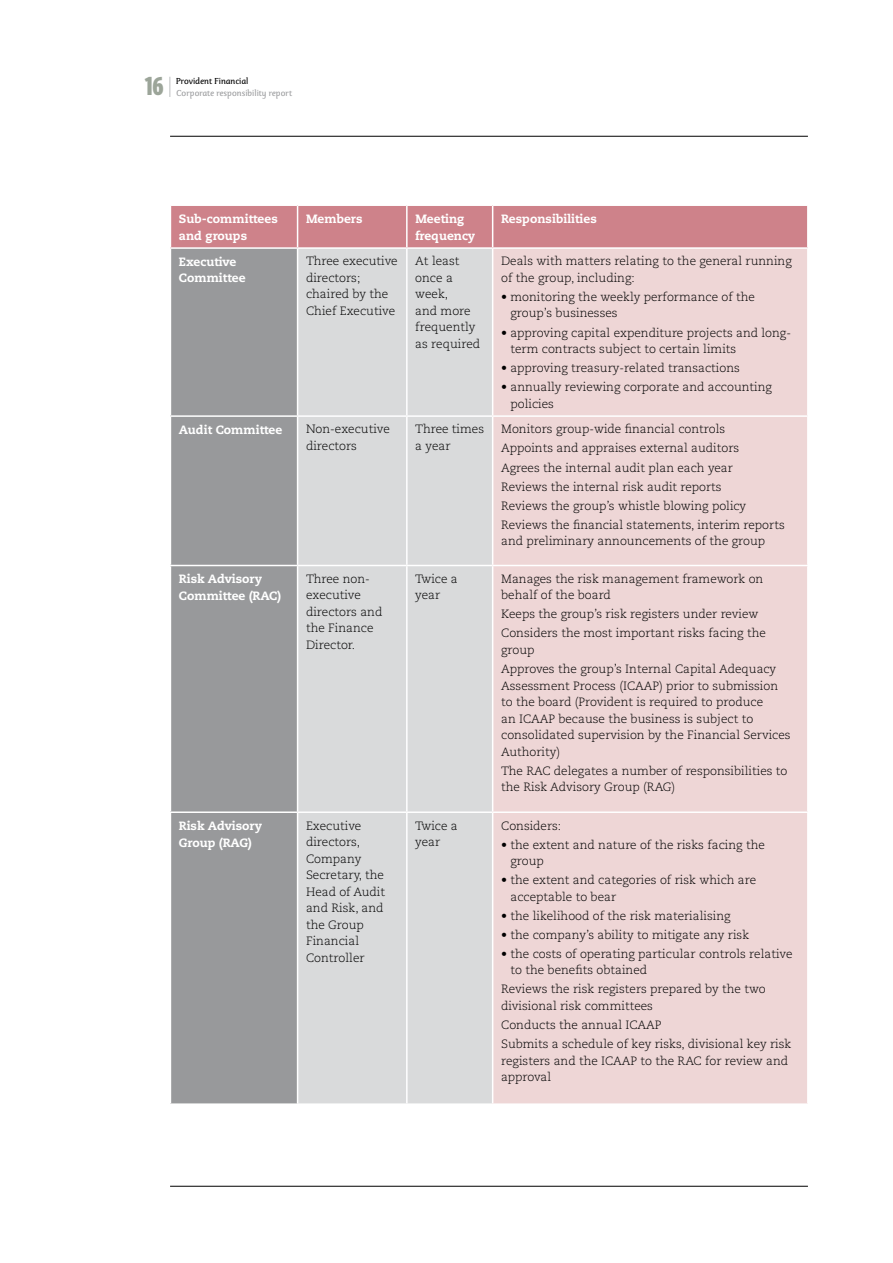
<style>
.page{position:relative;width:893px;height:1263px;background:#fff}
.page>*{position:absolute;margin:0;border:0;box-sizing:border-box;transform-origin:0 0}
.t1{font:25.5px "Leitura Headline Sans";color:#9ca599}
.t2{font:300 12px/16.5px "Caecilia";color:#000}
.t3{font:800 12px/16.5px "Caecilia";color:#fff}
.t4{font:9.75px "Sassoon";color:#9c9d9f}
.t5{font:9.75px "Sassoon";color:#000}
</style>
<div class="page">
<svg style="left:169px;top:77px;width:1px;height:20px"></svg>
<hr style="left:170px;top:136px;width:638px;height:1px;background:#000">
<hr style="left:170px;top:1186px;width:638px;height:1px;background:#000">
<div style="left:170px;top:205px;width:128px;height:43px;background:#ce828a"></div>
<div style="left:298px;top:205px;width:109px;height:43px;background:#ce828a"></div>
<div style="left:407px;top:205px;width:86px;height:43px;background:#ce828a"></div>
<div style="left:493px;top:205px;width:315px;height:43px;background:#ce828a"></div>
<div style="left:170px;top:248px;width:128px;height:168px;background:#98999b"></div>
<div style="left:170px;top:416px;width:128px;height:149px;background:#98999b"></div>
<div style="left:170px;top:565px;width:128px;height:247px;background:#98999b"></div>
<div style="left:170px;top:812px;width:128px;height:292px;background:#98999b"></div>
<div style="left:298px;top:248px;width:109px;height:168px;background:#d9dadb"></div>
<div style="left:407px;top:248px;width:86px;height:168px;background:#d9dadb"></div>
<div style="left:298px;top:416px;width:109px;height:149px;background:#d9dadb"></div>
<div style="left:407px;top:416px;width:86px;height:149px;background:#d9dadb"></div>
<div style="left:298px;top:565px;width:109px;height:247px;background:#d9dadb"></div>
<div style="left:407px;top:565px;width:86px;height:247px;background:#d9dadb"></div>
<div style="left:298px;top:812px;width:109px;height:292px;background:#d9dadb"></div>
<div style="left:407px;top:812px;width:86px;height:292px;background:#d9dadb"></div>
<div style="left:493px;top:248px;width:315px;height:168px;background:#eed6d6"></div>
<div style="left:493px;top:416px;width:315px;height:149px;background:#eed6d6"></div>
<div style="left:493px;top:565px;width:315px;height:247px;background:#eed6d6"></div>
<div style="left:493px;top:812px;width:315px;height:292px;background:#eed6d6"></div>
<hr style="left:170px;top:204px;width:128px;height:2px;background:#fff">
<hr style="left:170px;top:206px;width:1px;height:41px;background:#fff">
<hr style="left:298px;top:204px;width:109px;height:2px;background:#fff">
<hr style="left:297px;top:206px;width:1px;height:41px;background:#fff">
<hr style="left:407px;top:204px;width:86px;height:2px;background:#fff">
<hr style="left:406px;top:206px;width:2px;height:41px;background:#fff">
<hr style="left:493px;top:204px;width:316px;height:2px;background:#fff">
<hr style="left:492px;top:206px;width:1px;height:41px;background:#fff">
<hr style="left:807px;top:206px;width:2px;height:41px;background:#fff">
<hr style="left:493px;top:247px;width:316px;height:2px;background:#fff">
<hr style="left:807px;top:249px;width:2px;height:166px;background:#fff">
<hr style="left:493px;top:415px;width:316px;height:2px;background:#fff">
<hr style="left:807px;top:417px;width:2px;height:148px;background:#fff">
<hr style="left:493px;top:565px;width:316px;height:1px;background:#fff">
<hr style="left:807px;top:566px;width:2px;height:245px;background:#fff">
<hr style="left:493px;top:811px;width:316px;height:2px;background:#fff">
<hr style="left:807px;top:813px;width:2px;height:290px;background:#fff">
<hr style="left:493px;top:1103px;width:316px;height:2px;background:#fff">
<hr style="left:298px;top:247px;width:109px;height:2px;background:#fff">
<hr style="left:298px;top:415px;width:109px;height:2px;background:#fff">
<hr style="left:407px;top:247px;width:86px;height:2px;background:#fff">
<hr style="left:406px;top:249px;width:2px;height:166px;background:#fff">
<hr style="left:492px;top:249px;width:1px;height:166px;background:#fff">
<hr style="left:407px;top:415px;width:86px;height:2px;background:#fff">
<hr style="left:406px;top:417px;width:2px;height:148px;background:#fff">
<hr style="left:492px;top:417px;width:1px;height:148px;background:#fff">
<hr style="left:298px;top:565px;width:109px;height:1px;background:#fff">
<hr style="left:407px;top:565px;width:86px;height:1px;background:#fff">
<hr style="left:406px;top:566px;width:2px;height:245px;background:#fff">
<hr style="left:492px;top:566px;width:1px;height:245px;background:#fff">
<hr style="left:298px;top:811px;width:109px;height:2px;background:#fff">
<hr style="left:407px;top:811px;width:86px;height:2px;background:#fff">
<hr style="left:406px;top:813px;width:2px;height:290px;background:#fff">
<hr style="left:492px;top:813px;width:1px;height:290px;background:#fff">
<hr style="left:298px;top:1103px;width:109px;height:2px;background:#fff">
<hr style="left:407px;top:1103px;width:86px;height:2px;background:#fff">
<hr style="left:170px;top:247px;width:128px;height:2px;background:#fff">
<hr style="left:170px;top:249px;width:1px;height:166px;background:#fff">
<hr style="left:297px;top:249px;width:1px;height:166px;background:#fff">
<hr style="left:170px;top:415px;width:128px;height:2px;background:#fff">
<hr style="left:170px;top:417px;width:1px;height:148px;background:#fff">
<hr style="left:297px;top:417px;width:1px;height:148px;background:#fff">
<hr style="left:170px;top:565px;width:128px;height:1px;background:#fff">
<hr style="left:170px;top:566px;width:1px;height:245px;background:#fff">
<hr style="left:297px;top:566px;width:1px;height:245px;background:#fff">
<hr style="left:170px;top:811px;width:128px;height:2px;background:#fff">
<hr style="left:170px;top:813px;width:1px;height:290px;background:#fff">
<hr style="left:297px;top:813px;width:1px;height:290px;background:#fff">
<hr style="left:170px;top:1103px;width:128px;height:2px;background:#fff">
<h1 class="t1" style="left:145px;top:77px;width:21px">16</h1>
<p class="t5" style="left:176px;top:75px;width:74px">Provident Financial</p>
<p class="t4" style="left:176px;top:87px;width:118px">Corporate responsibility report</p>
<p class="t3" style="left:179px;top:211px;width:100px">Sub-committees and groups</p>
<p class="t3" style="left:306px;top:211px;width:58px">Members</p>
<p class="t3" style="left:415px;top:211px;width:61px">Meeting frequency</p>
<p class="t3" style="left:501px;top:211px;width:97px">Responsibilities</p>
<p class="t3" style="left:179px;top:253px;width:68px">Executive<br>Committee</p>
<p class="t2" style="left:306px;top:253px;width:93px">Three executive directors; chaired by the<br>Chief Executive</p>
<p class="t2" style="left:501px;top:253px;width:292px">Deals with matters relating to the general running of the group, including:</p>
<p class="t2" style="left:510px;top:289px;width:246px;text-indent:-9px">• monitoring the weekly performance of the group’s businesses</p>
<p class="t2" style="left:510px;top:324px;width:282px;text-indent:-9px">• approving capital expenditure projects and long&shy;term contracts subject to certain limits</p>
<p class="t2" style="left:501px;top:360px;width:240px">• approving treasury-related transactions</p>
<p class="t2" style="left:510px;top:379px;width:263px;text-indent:-9px">• annually reviewing corporate and accounting policies</p>
<p class="t2" style="left:501px;top:420px;width:285px;line-height:19px">Monitors group-wide financial controls<br>Appoints and appraises external auditors<br>Agrees the internal audit plan each year<br>Reviews the internal risk audit reports<br>Reviews the group’s whistle blowing policy Reviews the financial statements, interim reports</p>
<p class="t2" style="left:501px;top:533px;width:266px">and preliminary announcements of the group</p>
<p class="t2" style="left:501px;top:571px;width:264px">Manages the risk management framework on</p>
<p class="t2" style="left:415px;top:253px;width:66px">At least once a week,<br>and more frequently as required</p>
<p class="t2" style="left:306px;top:421px;width:85px">Non-executive directors</p>
<p class="t2" style="left:415px;top:421px;width:70px">Three times a year</p>
<p class="t3" style="left:179px;top:422px;width:105px">Audit Committee</p>
<p class="t2" style="left:415px;top:571px;width:44px">Twice a</p>
<p class="t2" style="left:306px;top:571px;width:65px">Three non-</p>
<p class="t3" style="left:179px;top:571px;width:85px">Risk Advisory</p>
<p class="t3" style="left:179px;top:587px;width:104px">Committee (RAC)</p>
<p class="t2" style="left:306px;top:587px;width:78px">executive directors and the Finance<br>Director.</p>
<p class="t2" style="left:501px;top:586px;width:266px;line-height:19px">behalf of the board<br>Keeps the group’s risk registers under review<br>Considers the most important risks facing the</p>
<p class="t2" style="left:501px;top:641px;width:277px;line-height:19px">group<br>Approves the group’s Internal Capital Adequacy</p>
<p class="t2" style="left:501px;top:677px;width:291px">Assessment Process (ICAAP) prior to submission to the board (Provident is required to produce<br>an ICAAP because the business is subject to consolidated supervision by the Financial Services Authority)</p>
<p class="t2" style="left:501px;top:762px;width:288px">The RAC delegates a number of responsibilities to the Risk Advisory Group (RAG)</p>
<p class="t2" style="left:415px;top:587px;width:26px">year</p>
<p class="t3" style="left:179px;top:818px;width:85px">Risk Advisory</p>
<p class="t2" style="left:501px;top:817px;width:62px">Considers:</p>
<p class="t3" style="left:179px;top:834px;width:74px">Group (RAG)</p>
<p class="t2" style="left:306px;top:834px;width:81px">directors,<br>Company<br>Secretary, the<br>Head of Audit and Risk, and the Group<br>Financial<br>Controller</p>
<p class="t2" style="left:415px;top:834px;width:26px">year</p>
<p class="t2" style="left:510px;top:836px;width:256px;text-indent:-9px">• the extent and nature of the risks facing the group</p>
<p class="t2" style="left:415px;top:817px;width:44px">Twice a</p>
<p class="t2" style="left:306px;top:817px;width:57px">Executive</p>
<p class="t2" style="left:510px;top:872px;width:247px;text-indent:-9px">• the extent and categories of risk which are acceptable to bear</p>
<p class="t2" style="left:501px;top:908px;width:231px">• the likelihood of the risk materialising</p>
<p class="t2" style="left:501px;top:927px;width:250px">• the company’s ability to mitigate any risk</p>
<p class="t2" style="left:510px;top:946px;width:284px;text-indent:-9px">• the costs of operating particular controls relative to the benefits obtained</p>
<p class="t2" style="left:501px;top:981px;width:266px">Reviews the risk registers prepared by the two divisional risk committees</p>
<p class="t2" style="left:501px;top:1016px;width:292px;line-height:19px">Conducts the annual ICAAP<br>Submits a schedule of key risks, divisional key risk</p>
<p class="t2" style="left:501px;top:1052px;width:288px">registers and the ICAAP to the RAC for review and approval</p>
</div>
